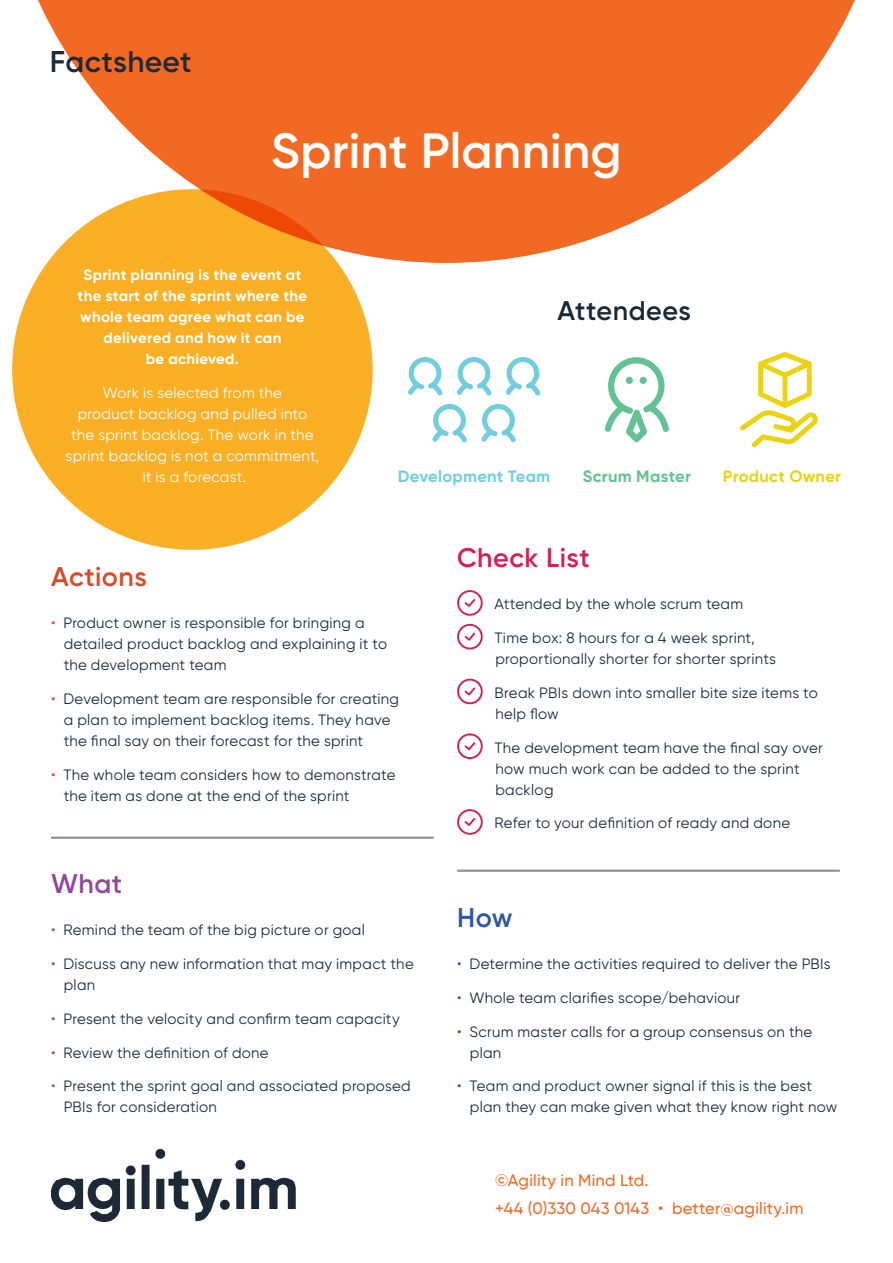
<style>
.page{position:relative;width:893px;height:1263px;background:#fff}
.page>*{position:absolute;margin:0;border:0;box-sizing:border-box;transform-origin:0 0}
.t1{font:600 49.5px "Gilroy";letter-spacing:.005em;color:#fff}
.t2{font:600 30px "Gilroy";letter-spacing:.01em;color:#1c2b39}
.t3{font:600 27px "Gilroy";letter-spacing:.02em;color:#172938}
.t4{font:600 27px "Gilroy";letter-spacing:.02em;color:#d91c52}
.t5{font:600 27px "Gilroy";letter-spacing:.015em;color:#e04726}
.t6{font:600 27px "Gilroy";color:#8e499b}
.t7{font:600 27px "Gilroy";color:#2d56a5}
.t8{font:500 16.5px "Gilroy";letter-spacing:.015em;color:#f26924}
.t9{font:700 16.5px "Gilroy";letter-spacing:.015em;color:#71cee1}
.t10{font:700 16.5px "Gilroy";letter-spacing:.015em;color:#ebd30e}
.t11{font:700 16.5px "Gilroy";letter-spacing:.015em;color:#63c294}
.t12{font:15px/21px "Gilroy";letter-spacing:.02em;color:#1c2b39}
.t13{font:15px/21px "Gilroy";letter-spacing:.02em;color:#fff;text-align:center}
.t14{font:700 15px/21px "Gilroy";letter-spacing:.02em;color:#fff;text-align:center}
.s1{color:#e04726}
.s2{color:#8e499b}
.s3{color:#2d56a5}
</style>
<div class="page">
<div style="left:12px;top:189px;width:361px;height:361px;background:#fbaf25;border-radius:50%"></div>
<svg style="left:38px;top:0;width:817px;height:263px;fill:#f26924"></svg>
<img style="left:51px;top:1149px;width:244px;height:72px">
<svg style="left:457px;top:590px;width:26px;height:26px"></svg>
<svg style="left:457px;top:624px;width:26px;height:25px"></svg>
<svg style="left:457px;top:679px;width:26px;height:25px"></svg>
<svg style="left:457px;top:733px;width:26px;height:26px"></svg>
<svg style="left:457px;top:809px;width:26px;height:26px"></svg>
<svg style="left:604px;top:357px;width:65px;height:85px"></svg>
<svg style="left:408px;top:357px;width:35px;height:38px"></svg>
<svg style="left:457px;top:357px;width:35px;height:38px"></svg>
<svg style="left:505px;top:357px;width:36px;height:38px"></svg>
<svg style="left:432px;top:404px;width:35px;height:38px"></svg>
<svg style="left:481px;top:404px;width:35px;height:38px"></svg>
<svg style="left:740px;top:352px;width:78px;height:95px"></svg>
<hr style="left:51px;top:836px;width:383px;height:3px;background:#8e959c">
<hr style="left:457px;top:869px;width:383px;height:3px;background:#8e959c">
<p class="t2" style="left:50px;top:43px;width:143px">Factsheet</p>
<p class="t1" style="left:271px;top:120px;width:352px">Sprint Planning</p>
<p class="t14" style="left:78px;top:264px;width:231px">Sprint planning is the event at the start of the sprint where the whole team agree what can be delivered and how it can<br>be achieved.</p>
<p class="t13" style="left:66px;top:382px;width:255px">Work is selected from the<br>product backlog and pulled into the sprint backlog. The work in the sprint backlog is not a commitment, it is a forecast.</p>
<p class="t3" style="left:557px;top:294px;width:135px">Attendees</p>
<p class="t9" style="left:398px;top:466px;width:154px">Development Team</p>
<p class="t11" style="left:583px;top:466px;width:109px">Scrum Master</p>
<p class="t10" style="left:723px;top:466px;width:120px">Product Owner</p>
<p class="t5" style="left:51px;top:560px;width:97px">Actions</p>
<p class="t12" style="left:64px;top:612px;width:325px;text-indent:-13px"><span class="s1">•</span> Product owner is responsible for bringing a detailed product backlog and explaining it to the development team</p>
<p class="t12" style="left:64px;top:688px;width:337px;text-indent:-13px"><span class="s1">•</span> Development team are responsible for creating a plan to implement backlog items. They have the final say on their forecast for the sprint</p>
<p class="t12" style="left:64px;top:764px;width:333px;text-indent:-13px"><span class="s1">•</span> The whole team considers how to demonstrate the item as done at the end of the sprint</p>
<p class="t6" style="left:51px;top:867px;width:73px">What</p>
<p class="t12" style="left:51px;top:919px;width:315px"><span class="s2">•</span> Remind the team of the big picture or goal</p>
<p class="t12" style="left:64px;top:953px;width:351px;text-indent:-13px"><span class="s2">•</span> Discuss any new information that may impact the plan</p>
<p class="t12" style="left:51px;top:1008px;width:350px"><span class="s2">•</span> Present the velocity and confirm team capacity</p>
<p class="t12" style="left:51px;top:1042px;width:219px"><span class="s2">•</span> Review the definition of done</p>
<p class="t12" style="left:64px;top:1075px;width:348px;text-indent:-13px"><span class="s2">•</span> Present the sprint goal and associated proposed<br>PBIs for consideration</p>
<p class="t4" style="left:457px;top:541px;width:134px">Check List</p>
<p class="t12" style="left:495px;top:593px;width:250px">Attended by the whole scrum team</p>
<p class="t12" style="left:495px;top:627px;width:283px">Time box: 8 hours for a 4 week sprint, proportionally shorter for shorter sprints</p>
<p class="t12" style="left:495px;top:682px;width:325px">Break PBIs down into smaller bite size items to help flow</p>
<p class="t12" style="left:495px;top:737px;width:330px">The development team have the final say over how much work can be added to the sprint backlog</p>
<p class="t12" style="left:495px;top:812px;width:297px">Refer to your definition of ready and done</p>
<p class="t7" style="left:457px;top:901px;width:57px">How</p>
<p class="t12" style="left:457px;top:953px;width:375px"><span class="s3">•</span> Determine the activities required to deliver the PBIs</p>
<p class="t12" style="left:457px;top:987px;width:285px"><span class="s3">•</span> Whole team clarifies scope/behaviour</p>
<p class="t12" style="left:470px;top:1021px;width:344px;text-indent:-13px"><span class="s3">•</span> Scrum master calls for a group consensus on the plan</p>
<p class="t12" style="left:470px;top:1075px;width:369px;text-indent:-13px"><span class="s3">•</span> Team and product owner signal if this is the best plan they can make given what they know right now</p>
<p class="t8" style="left:495px;top:1170px;width:155px">©Agility in Mind Ltd.</p>
<p class="t8" style="left:495px;top:1198px;width:310px">+44 (0)330 043 0143 • better@agility.im</p>
</div>
